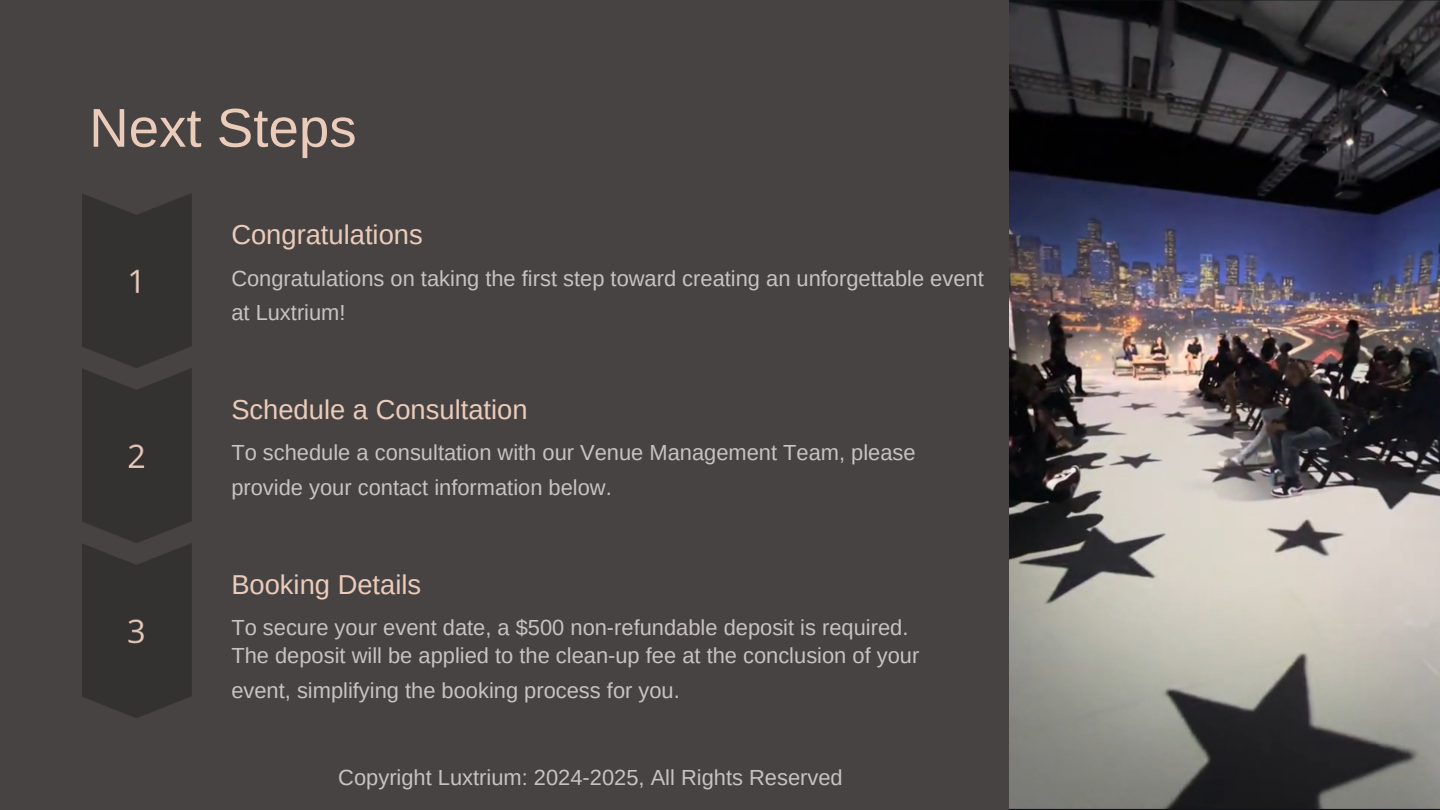
<style>
.page{position:relative;width:1440px;height:810px;background:#464342}
.page>*{position:absolute;margin:0;border:0;box-sizing:border-box;transform-origin:0 0}
.t1{font:54.7px "Arimo";color:#ebccbb}
.t2{font:27.3px "Arimo";color:#ebccbb}
.t3{font:21.9px/34.5px "Arimo";color:#c9c2c0}
</style>
<div class="page">
<img style="left:82px;top:194px;width:109px;height:524px">
<img style="left:1010px;top:0;width:430px;height:810px">
<p class="t1" style="left:89px;top:97px;width:269px">Next Steps</p>
<h2 class="t2" style="left:231px;top:219px;width:193px">Congratulations</h2>
<p class="t3" style="left:231px;top:261px;width:754px">Congratulations on taking the first step toward creating an unforgettable event at Luxtrium!</p>
<h2 class="t2" style="left:231px;top:394px;width:298px">Schedule a Consultation</h2>
<p class="t3" style="left:231px;top:436px;width:686px">To schedule a consultation with our Venue Management Team, please provide your contact information below.</p>
<p class="t2" style="left:231px;top:569px;width:191px">Booking Details</p>
<p class="t3" style="left:231px;top:611px;width:679px">To secure your event date, a $500 non-refundable deposit is required.</p>
<p class="t3" style="left:231px;top:638px;width:690px">The deposit will be applied to the clean-up fee at the conclusion of your event, simplifying the booking process for you.</p>
<p class="t3" style="left:338px;top:760px;width:506px">Copyright Luxtrium: 2024-2025, All Rights Reserved</p>
</div>
